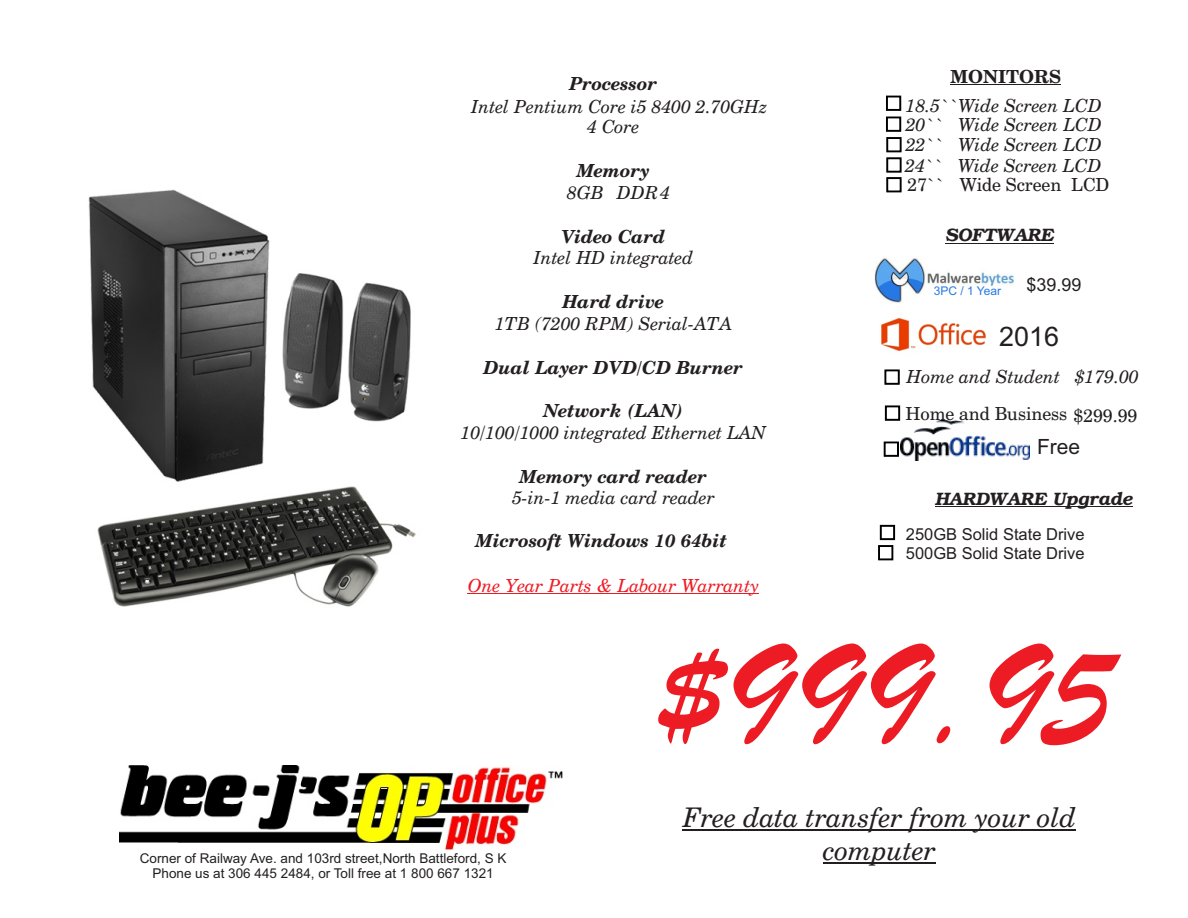
<style>
.page{position:relative;width:1188px;height:918px;background:#fff}
.page>*{position:absolute;margin:0;border:0;box-sizing:border-box;transform-origin:0 0}
.t1{font:150px "Brush Script";color:#ed1c24}
.t2{font:italic 27px "Century Schlbk Cyrillic BT";color:#231f20}
.t3{font:27px "Arial";color:#231f20}
.t4{font:21px "Arial";color:#231f20}
.t5{font:italic 18px/20.2px "Century Schlbk Cyrillic BT";color:#231f20}
.t6{font:italic 700 18px "Century Schlbk Cyrillic BT";color:#231f20}
.t7{font:18px "Century Schlbk Cyrillic BT";color:#231f20}
.t8{font:italic 18px "Century Schlbk Cyrillic BT";color:#ed1c24}
.t9{font:italic 600 18px "Bookman";color:#231f20}
.t10{font:700 18px "Century Schlbk Cyrillic BT";color:#231f20}
.t11{font:18px "Arial";color:#231f20}
.t12{font:16.5px/18.5px "Arial";color:#231f20}
.t13{font:13.5px "Arial";color:#231f20}
.t14{font:12px "Arial";color:#2779e5}
</style>
<div class="page">
<img style="left:880px;top:318px;width:106px;height:34px">
<svg style="left:885px;top:370px;width:15px;height:15px"></svg>
<img style="left:901px;top:421px;width:128px;height:39px">
<svg style="left:884px;top:442px;width:15px;height:15px"></svg>
<img style="left:120px;top:765px;width:442px;height:84px">
<hr style="left:683px;top:830px;width:393px;height:1px;background:#231f20">
<hr style="left:823px;top:862px;width:113px;height:1px;background:#231f20">
<hr style="left:468px;top:594px;width:291px;height:1px;background:#ed1c24">
<hr style="left:951px;top:84px;width:110px;height:1px;background:#231f20">
<svg style="left:886px;top:96px;width:15px;height:15px"></svg>
<hr style="left:945px;top:243px;width:108px;height:1px;background:#231f20">
<svg style="left:885px;top:406px;width:15px;height:15px"></svg>
<svg style="left:886px;top:117px;width:15px;height:75px"></svg>
<img style="left:875px;top:257px;width:139px;height:46px">
<img style="left:88px;top:189px;width:328px;height:418px">
<hr style="left:935px;top:507px;width:197px;height:1px;background:#231f20">
<svg style="left:878px;top:525px;width:17px;height:35px"></svg>
<p class="t6" style="left:569px;top:76px;width:89px">Processor</p>
<p class="t5" style="left:587px;top:99px;width:181px;text-indent:-116px">Intel Pentium Core i5 8400 2.70GHz<br>4 Core</p>
<p class="t6" style="left:577px;top:163px;width:75px">Memory</p>
<p class="t5" style="left:567px;top:184px;width:105px">8GB DDR4</p>
<p class="t6" style="left:561px;top:229px;width:106px">Video Card</p>
<p class="t5" style="left:533px;top:250px;width:161px">Intel HD integrated</p>
<p class="t6" style="left:562px;top:294px;width:103px">Hard drive</p>
<p class="t5" style="left:495px;top:315px;width:239px">1TB (7200 RPM) Serial-ATA</p>
<p class="t6" style="left:484px;top:360px;width:261px">Dual Layer DVD/CD Burner</p>
<p class="t6" style="left:543px;top:404px;width:141px">Network (LAN)</p>
<p class="t5" style="left:461px;top:424px;width:307px">10/100/1000 integrated Ethernet LAN</p>
<p class="t6" style="left:520px;top:469px;width:189px">Memory card reader</p>
<p class="t5" style="left:512px;top:490px;width:204px">5-in-1 media card reader</p>
<p class="t6" style="left:476px;top:533px;width:253px">Microsoft Windows 10 64bit</p>
<p class="t8" style="left:468px;top:578px;width:293px">One Year Parts &amp; Labour Warranty</p>
<p class="t10" style="left:951px;top:69px;width:112px">MONITORS</p>
<p class="t5" style="left:905px;top:97px;width:198px;text-align:justify">18.5``Wide Screen LCD 20`` Wide Screen LCD 22`` Wide Screen LCD 24`` Wide Screen LCD</p>
<p class="t7" style="left:907px;top:178px;width:204px">27`` Wide Screen LCD</p>
<p class="t9" style="left:945px;top:228px;width:109px">SOFTWARE</p>
<p class="t14" style="left:934px;top:286px;width:69px">3PC / 1 Year</p>
<p class="t11" style="left:1027px;top:277px;width:57px">$39.99</p>
<h2 class="t3" style="left:999px;top:326px;width:62px">2016</h2>
<p class="t5" style="left:907px;top:369px;width:234px">Home and Student $179.00</p>
<p class="t7" style="left:905px;top:407px;width:233px">Home and Business $299.99</p>
<p class="t4" style="left:1037px;top:439px;width:45px">Free</p>
<p class="t9" style="left:935px;top:492px;width:199px">HARDWARE Upgrade</p>
<p class="t12" style="left:906px;top:527px;width:180px">250GB Solid State Drive<br>500GB Solid State Drive</p>
<h1 class="t1" style="left:652px;top:653px;width:461px">$999.95</h1>
<h2 class="t2" style="left:683px;top:807px;width:395px">Free data transfer from your old</h2>
<p class="t13" style="left:140px;top:853px;width:368px">Corner of Railway Ave. and 103rd street,North Battleford, S K</p>
<h2 class="t2" style="left:823px;top:839px;width:114px">computer</h2>
<p class="t13" style="left:153px;top:868px;width:343px">Phone us at 306 445 2484, or Toll free at 1 800 667 1321</p>
</div>
